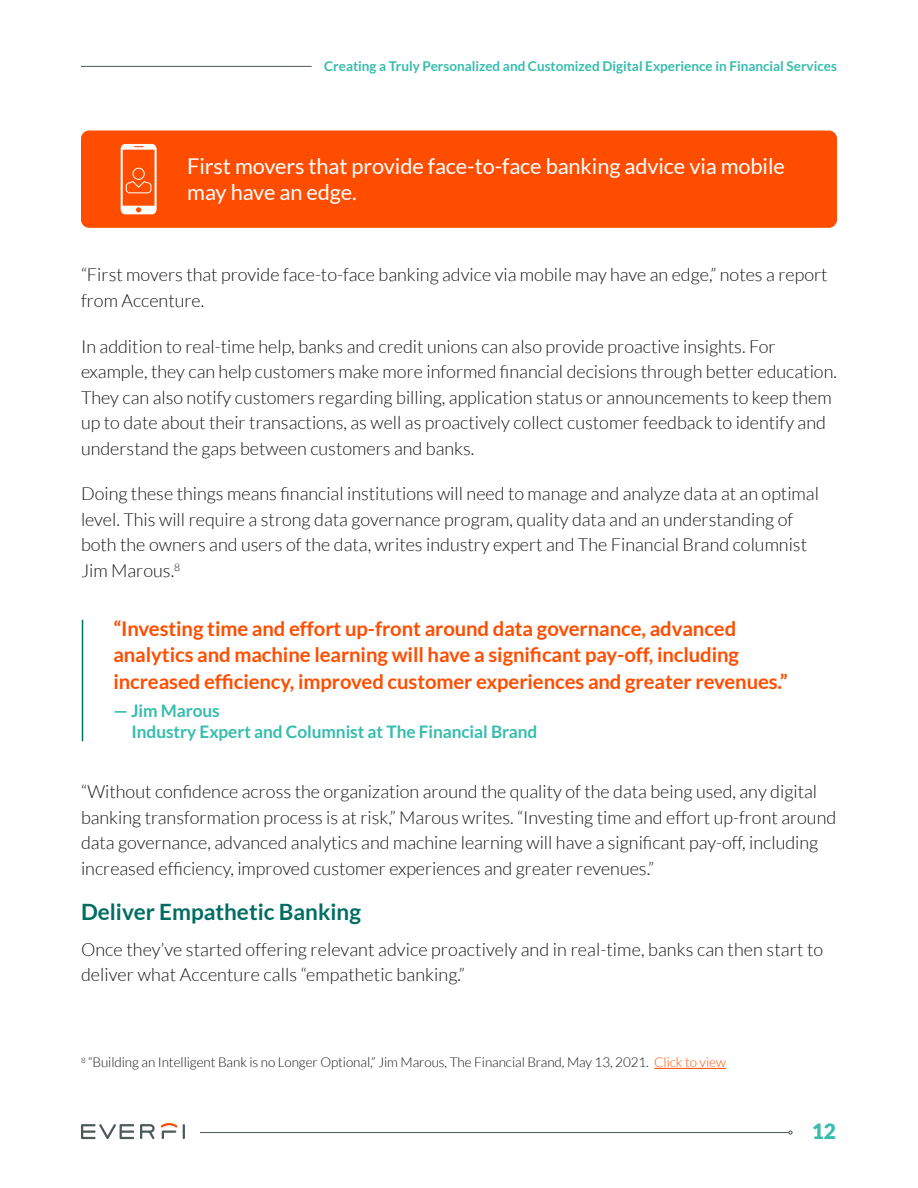
<style>
.page{position:relative;width:918px;height:1188px;background:#fff}
.page>*{position:absolute;margin:0;border:0;box-sizing:border-box;transform-origin:0 0}
.t1{font:700 22.5px "Lato";color:#006d62}
.t2{font:21.75px/25.5px "Lato";letter-spacing:-.005em;color:#fff}
.t3{font:900 21px "Lato";color:#36bdad}
.t4{font:700 20.25px/26.2px "Lato";letter-spacing:-.005em;color:#ff4d00}
.t5{font:300 18px/25.5px "Lato";color:#141414}
.t6{font:700 17.25px/21px "Lato";letter-spacing:-.005em;color:#36bdad}
.t7{font:300 13.5px "Lato";letter-spacing:-.005em;color:#141414}
.t8{font:700 13.5px "Lato";color:#36bdad}
.s1{color:#ff4d00}
</style>
<div class="page">
<svg style="left:81px;top:1123px;width:104px;height:16px"></svg>
<hr style="left:81px;top:66px;width:231px;height:1px;background:#4d5858">
<hr style="left:654px;top:1068px;width:72px;height:1px;background:#ff4d00">
<hr style="left:82px;top:620px;width:1px;height:121px;background:#006d62">
<hr style="left:200px;top:1132px;width:589px;height:1px;background:#4d5858">
<svg style="left:789px;top:1131px;width:4px;height:4px"></svg>
<div style="left:81px;top:130px;width:756px;height:98px;background:#ff4d00;border-radius:8px"></div>
<svg style="left:121px;top:144px;width:36px;height:70px"></svg>
<p class="t8" style="left:324px;top:58px;width:514px">Creating a Truly Personalized and Customized Digital Experience in Financial Services</p>
<p class="t2" style="left:187px;top:153px;width:599px">First movers that provide face-to-face banking advice via mobile may have an edge.</p>
<p class="t5" style="left:81px;top:262px;width:748px">“First movers that provide face-to-face banking advice via mobile may have an edge,” notes a report from Accenture.</p>
<p class="t5" style="left:81px;top:333px;width:757px">In addition to real-time help, banks and credit unions can also provide proactive insights. For example, they can help customers make more informed financial decisions through better education.<br>They can also notify customers regarding billing, application status or announcements to keep them up to date about their transactions, as well as proactively collect customer feedback to identify and understand the gaps between customers and banks.</p>
<p class="t5" style="left:81px;top:481px;width:739px">Doing these things means financial institutions will need to manage and analyze data at an optimal level. This will require a strong data governance program, quality data and an understanding of both the owners and users of the data, writes industry expert and The Financial Brand columnist Jim Marous.<sup>8</sup></p>
<p class="t4" style="left:113px;top:615px;width:676px">“Investing time and effort up-front around data governance, advanced analytics and machine learning will have a significant pay-off, including increased efficiency, improved customer experiences and greater revenues.”</p>
<p class="t6" style="left:132px;top:700px;width:407px;text-indent:-18px">— Jim Marous<br>Industry Expert and Columnist at The Financial Brand</p>
<p class="t5" style="left:81px;top:779px;width:757px">“Without confidence across the organization around the quality of the data being used, any digital banking transformation process is at risk,” Marous writes. “Investing time and effort up-front around data governance, advanced analytics and machine learning will have a significant pay-off, including increased efficiency, improved customer experiences and greater revenues.”</p>
<p class="t1" style="left:81px;top:899px;width:281px">Deliver Empathetic Banking</p>
<p class="t5" style="left:81px;top:936px;width:744px">Once they’ve started offering relevant advice proactively and in real-time, banks can then start to deliver what Accenture calls “empathetic banking.”</p>
<p class="t7" style="left:81px;top:1055px;width:647px"><sup>8</sup> “Building an Intelligent Bank is no Longer Optional,” Jim Marous, The Financial Brand, May 13, 2021. <span class="s1">Click to view</span></p>
<p class="t3" style="left:812px;top:1119px;width:26px">12</p>
</div>
